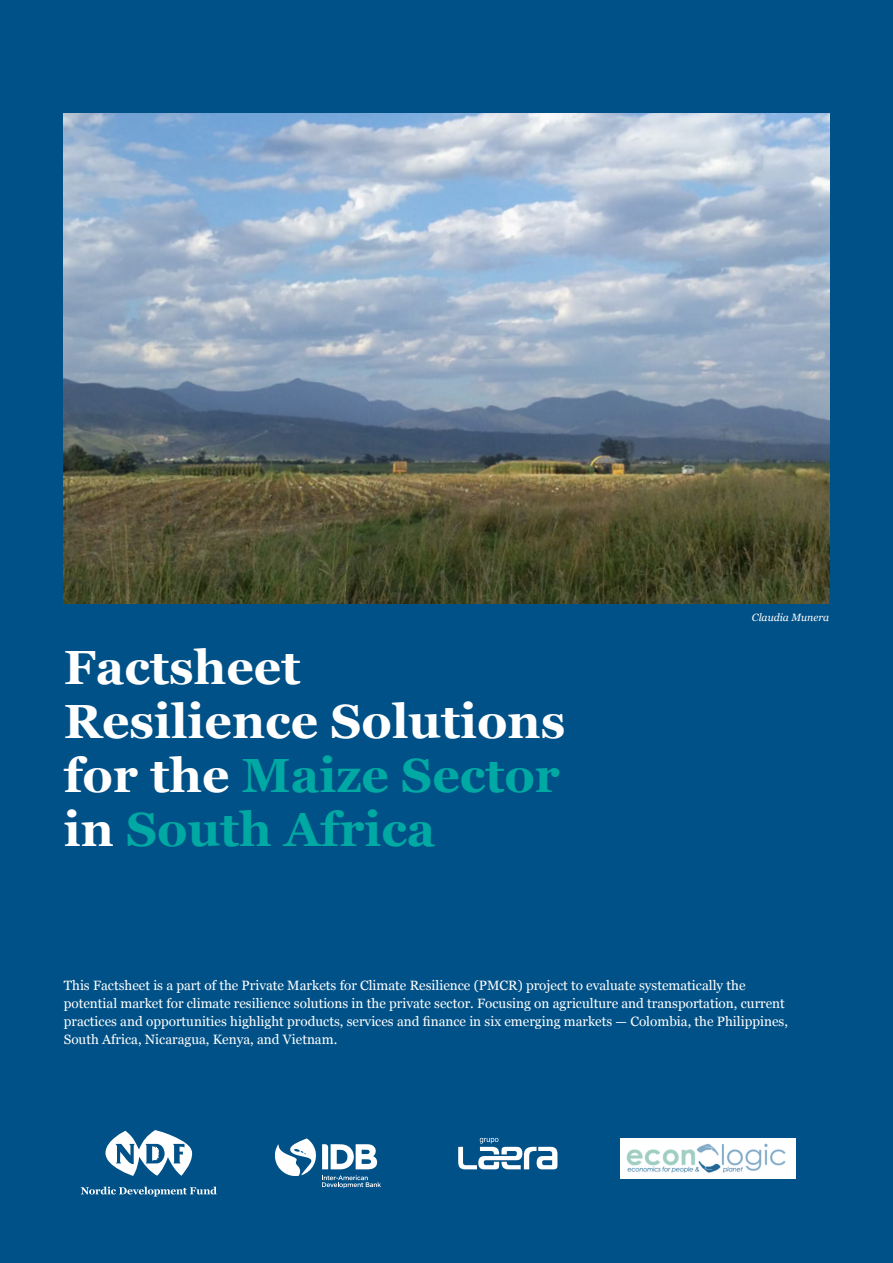
<style>
.page{position:relative;width:893px;height:1263px;background:#005187}
.page>*{position:absolute;margin:0;border:0;box-sizing:border-box;transform-origin:0 0}
.valiotsikko_iso{font:700 48px/54px "Georgia";color:#fff;text-align:justify}
.valiotsikko_iso-2{font:13.5px/18px "Georgia";color:#fff}
.Graphs_text{font:italic 10.5px "Georgia";color:#fff}
.s1{color:#00a9a3}
</style>
<div class="page">
<img style="left:64px;top:114px;width:765px;height:489px">
<img style="left:621px;top:1138px;width:174px;height:40px">
<svg style="left:81px;top:1187px;width:136px;height:9px"></svg>
<svg style="left:105px;top:1130px;width:88px;height:46px"></svg>
<svg style="left:458px;top:1138px;width:99px;height:31px"></svg>
<svg style="left:274px;top:1138px;width:107px;height:50px"></svg>
<p class="valiotsikko_iso" style="left:64px;top:638px;width:238px">Factsheet</p>
<p class="valiotsikko_iso" style="left:64px;top:692px;width:503px">Resilience Solutions for the <span class="s1">Maize Sector </span>in <span class="s1">South Africa</span></p>
<p class="Graphs_text" style="left:752px;top:610px;width:79px">Claudia Munera</p>
<p class="valiotsikko_iso-2" style="left:64px;top:976px;width:726px">This Factsheet is a part of the Private Markets for Climate Resilience (PMCR) project to evaluate systematically the potential market for climate resilience solutions in the private sector. Focusing on agriculture and transportation, current practices and opportunities highlight products, services and finance in six emerging markets — Colombia, the Philippines, South Africa, Nicaragua, Kenya, and Vietnam.</p>
</div>
